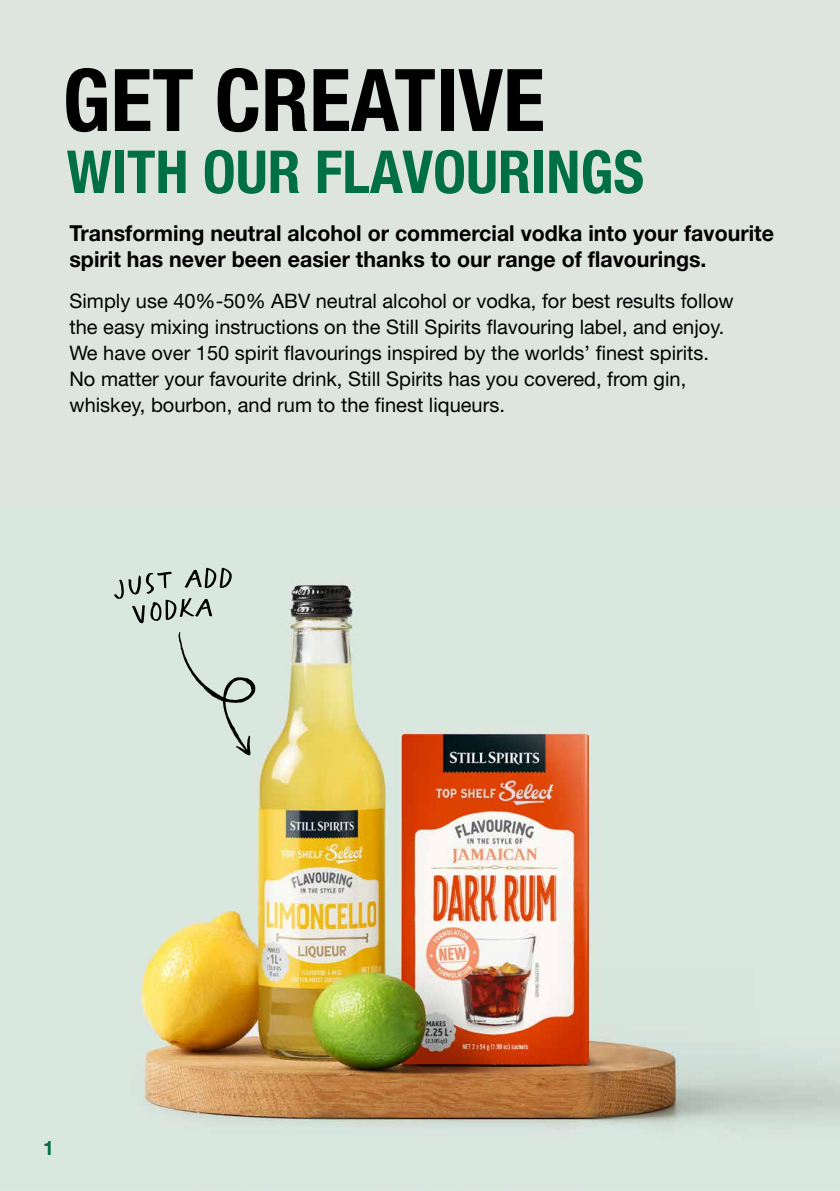
<style>
.page{position:relative;width:840px;height:1191px;background:#fff}
.page>*{position:absolute;margin:0;border:0;box-sizing:border-box;transform-origin:0 0}
.t1{font:700 condensed 86.6px "Helvetica Neue LT Pro";color:#000}
.t2{font:700 condensed 59.2px "Helvetica Neue LT Pro";color:#006f43}
.t3{font:700 22px/26px "Helvetica Neue LT Pro";color:#000}
.t4{font:20px/26px "Helvetica Neue LT Pro";color:#000}
.t5{font:700 20px "Helvetica Neue LT Pro";color:#006f43}
</style>
<div class="page">
<div style="left:1px;top:1px;width:838px;height:1189px;background:#dee5de"></div>
<img style="left:0;top:509px;width:839px;height:682px">
<svg style="left:178px;top:632px;width:77px;height:123px"></svg>
<svg style="left:110px;top:567px;width:122px;height:57px"></svg>
<h1 class="t1" style="left:62px;top:48px;width:483px">GET CREATIVE</h1>
<h2 class="t2" style="left:67px;top:136px;width:578px">WITH OUR FLAVOURINGS</h2>
<p class="t3" style="left:69px;top:220px;width:705px">Transforming neutral alcohol or commercial vodka into your favourite spirit has never been easier thanks to our range of flavourings.</p>
<p class="t4" style="left:69px;top:288px;width:665px">Simply use 40%-50% ABV neutral alcohol or vodka, for best results follow the easy mixing instructions on the Still Spirits flavouring label, and enjoy.<br>We have over 150 spirit flavourings inspired by the worlds’ finest spirits.<br>No matter your favourite drink, Still Spirits has you covered, from gin, whiskey, bourbon, and rum to the finest liqueurs.</p>
<p class="t5" style="left:43px;top:1135px;width:12px">1</p>
</div>
